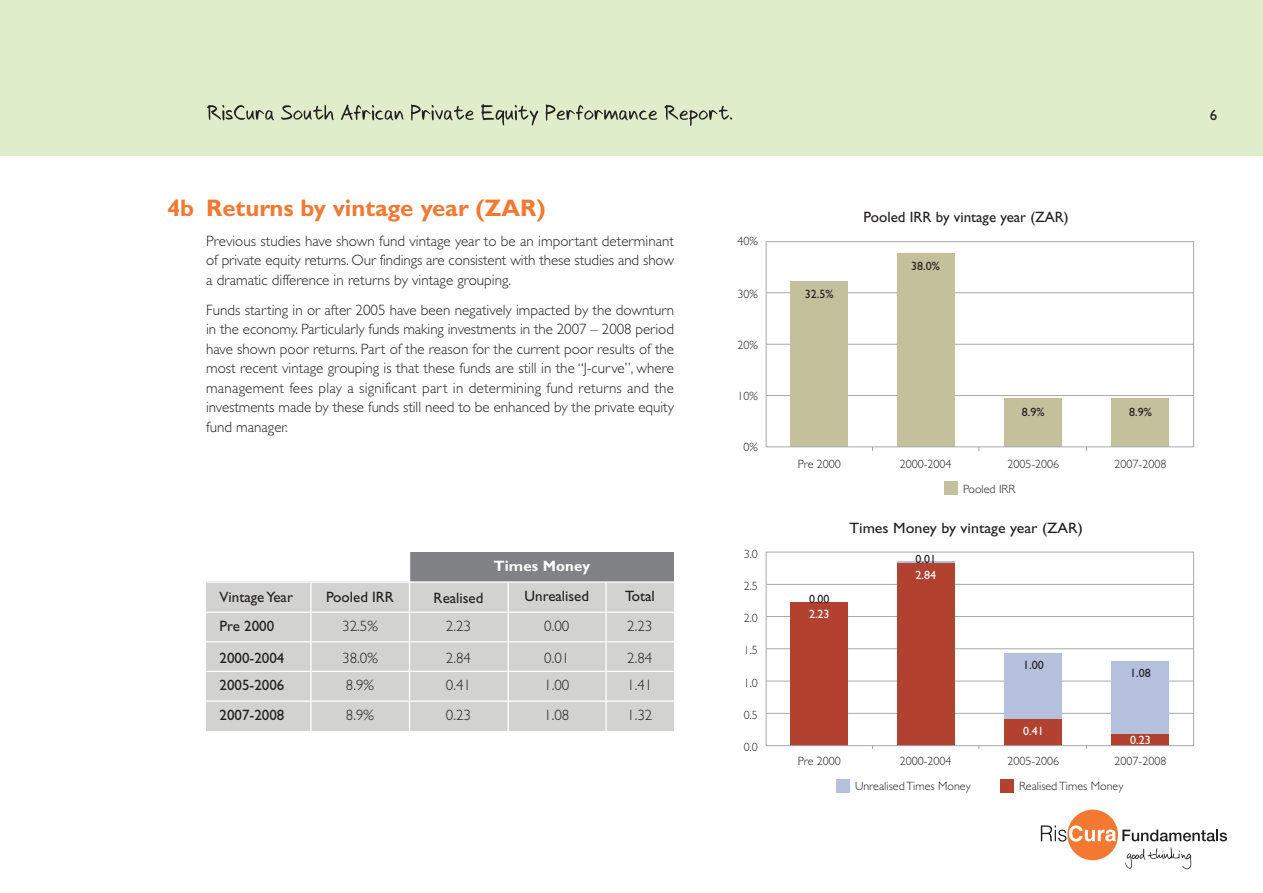
<style>
.page{position:relative;width:1263px;height:893px;background:#fff}
.page>*{position:absolute;margin:0;border:0;box-sizing:border-box;transform-origin:0 0}
.t1{font:700 24px "Gill Sans";color:#f37932}
.t2{font:300 15px/19.5px "Gill Sans";color:#231f20;text-align:justify}
.t3{font:15px/31.3px "Gill Sans";color:#231f20}
.t4{font:15px "Gill Sans";color:#231f20;scale:1.06 1}
.t5{font:700 15px "Gill Sans";letter-spacing:.01em;color:#fff}
.t6{font:300 12px "Gill Sans";color:#231f20}
.t7{font:12px "Gill Sans";color:#231f20}
.t8{font:12px "Gill Sans";color:#fff}
</style>
<div class="page">
<hr style="left:766px;top:584px;width:427px;height:1px;background:#a8a9ad">
<div style="left:0;top:0;width:1263px;height:156px;background:#e0edcb"></div>
<svg style="left:207px;top:105px;width:67px;height:15px"></svg>
<svg style="left:281px;top:105px;width:53px;height:15px"></svg>
<svg style="left:341px;top:105px;width:62px;height:15px"></svg>
<svg style="left:411px;top:104px;width:63px;height:17px"></svg>
<svg style="left:481px;top:104px;width:57px;height:22px"></svg>
<svg style="left:546px;top:104px;width:111px;height:17px"></svg>
<svg style="left:664px;top:105px;width:68px;height:21px"></svg>
<div style="left:1067px;top:810px;width:51px;height:50px;background:#f37932;border-radius:50%"></div>
<svg style="left:1041px;top:825px;width:75px;height:17px"></svg>
<svg style="left:1122px;top:830px;width:105px;height:11px"></svg>
<svg style="left:1125px;top:847px;width:66px;height:22px"></svg>
<hr style="left:766px;top:344px;width:427px;height:1px;background:#a8a9ad">
<hr style="left:766px;top:395px;width:427px;height:1px;background:#a8a9ad">
<hr style="left:766px;top:292px;width:427px;height:1px;background:#a8a9ad">
<div style="left:206px;top:582px;width:468px;height:149px;background:#d2d3d0"></div>
<hr style="left:205px;top:641px;width:470px;height:1px;background:#fff">
<hr style="left:205px;top:671px;width:470px;height:1px;background:#fff">
<hr style="left:205px;top:612px;width:470px;height:1px;background:#fff">
<hr style="left:310px;top:582px;width:2px;height:150px;background:#fff">
<hr style="left:507px;top:582px;width:2px;height:150px;background:#fff">
<hr style="left:605px;top:583px;width:2px;height:149px;background:#fff">
<div style="left:409px;top:552px;width:265px;height:30px;background:#808285"></div>
<hr style="left:409px;top:552px;width:1px;height:180px;background:#fff">
<hr style="left:206px;top:581px;width:469px;height:2px;background:#fff">
<hr style="left:205px;top:700px;width:470px;height:2px;background:#fff">
<div style="left:944px;top:482px;width:14px;height:13px;background:#c5c09c"></div>
<div style="left:791px;top:281px;width:57px;height:166px;background:#c5c09c"></div>
<div style="left:897px;top:253px;width:57px;height:194px;background:#c5c09c"></div>
<div style="left:1005px;top:399px;width:57px;height:48px;background:#c5c09c"></div>
<div style="left:1112px;top:399px;width:57px;height:48px;background:#c5c09c"></div>
<div style="left:1000px;top:779px;width:14px;height:14px;background:#b2412f"></div>
<div style="left:836px;top:779px;width:14px;height:14px;background:#b5c0dd"></div>
<div style="left:766px;top:241px;width:428px;height:206px;border:1px solid #a8a9ad"></div>
<hr style="left:766px;top:681px;width:427px;height:1px;background:#a8a9ad">
<hr style="left:766px;top:713px;width:427px;height:1px;background:#a8a9ad">
<div style="left:1005px;top:653px;width:57px;height:93px;background:#b5c0dd"></div>
<div style="left:1112px;top:661px;width:57px;height:85px;background:#b5c0dd"></div>
<hr style="left:766px;top:648px;width:427px;height:1px;background:#a8a9ad">
<hr style="left:766px;top:616px;width:427px;height:1px;background:#a8a9ad">
<div style="left:791px;top:602px;width:57px;height:144px;background:#b2412f"></div>
<div style="left:897px;top:563px;width:57px;height:183px;background:#b2412f"></div>
<div style="left:1005px;top:719px;width:57px;height:27px;background:#b2412f"></div>
<div style="left:1112px;top:735px;width:57px;height:11px;background:#b2412f"></div>
<div style="left:766px;top:552px;width:428px;height:194px;border:1px solid #a8a9ad"></div>
<h1 class="t1" style="left:167px;top:199px;width:380px">4b Returns by vintage year (ZAR)</h1>
<p class="t2" style="left:206px;top:233px;width:469px">Previous studies have shown fund vintage year to be an important determinant of private equity returns. Our findings are consistent with these studies and show a dramatic difference in returns by vintage grouping.</p>
<p class="t2" style="left:206px;top:302px;width:469px">Funds starting in or after 2005 have been negatively impacted by the downturn in the economy. Particularly funds making investments in the 2007 – 2008 period have shown poor returns. Part of the reason for the current poor results of the most recent vintage grouping is that these funds are still in the “J-curve”, where management fees play a significant part in determining fund returns and the investments made by these funds still need to be enhanced by the private equity fund manager.</p>
<p class="t5" style="left:494px;top:561px;width:98px">Times Money</p>
<p class="t3" style="left:220px;top:583px;width:75px">Vintage Year</p>
<p class="t3" style="left:625px;top:582px;width:31px">Total</p>
<p class="t2" style="left:627px;top:612px;width:27px;line-height:31.3px">2.23<br>2.84</p>
<p class="t2" style="left:627px;top:677px;width:27px">1.41</p>
<p class="t3" style="left:326px;top:583px;width:69px">Pooled IRR</p>
<p class="t3" style="left:434px;top:584px;width:51px">Realised</p>
<p class="t3" style="left:525px;top:582px;width:66px">Unrealised</p>
<p class="t2" style="left:342px;top:618px;width:37px">32.5%</p>
<p class="t2" style="left:544px;top:618px;width:27px">0.00</p>
<p class="t3" style="left:220px;top:612px;width:66px">Pre 2000<br>2000-2004</p>
<p class="t3" style="left:220px;top:671px;width:66px">2005-2006</p>
<p class="t2" style="left:446px;top:618px;width:27px">2.23</p>
<p class="t2" style="left:342px;top:650px;width:37px">38.0%</p>
<p class="t2" style="left:544px;top:650px;width:27px">0.01</p>
<p class="t2" style="left:446px;top:650px;width:27px">2.84</p>
<p class="t2" style="left:346px;top:677px;width:30px">8.9%</p>
<p class="t2" style="left:544px;top:677px;width:27px">1.00</p>
<p class="t2" style="left:446px;top:677px;width:27px">0.41</p>
<p class="t3" style="left:220px;top:701px;width:66px">2007-2008</p>
<p class="t2" style="left:346px;top:707px;width:30px">8.9%</p>
<p class="t2" style="left:544px;top:707px;width:27px">1.08</p>
<p class="t2" style="left:627px;top:707px;width:27px">1.32</p>
<p class="t2" style="left:446px;top:707px;width:27px">0.23</p>
<p class="t6" style="left:737px;top:237px;width:22px">40%</p>
<p class="t6" style="left:737px;top:290px;width:22px">30%</p>
<p class="t6" style="left:737px;top:341px;width:22px">20%</p>
<p class="t6" style="left:737px;top:392px;width:22px">10%</p>
<p class="t6" style="left:743px;top:442px;width:16px">0%</p>
<p class="t6" style="left:744px;top:549px;width:16px">3.0</p>
<p class="t6" style="left:744px;top:581px;width:16px">2.5</p>
<p class="t6" style="left:744px;top:614px;width:16px">2.0</p>
<p class="t6" style="left:744px;top:646px;width:16px">1.5</p>
<p class="t6" style="left:744px;top:678px;width:16px">1.0</p>
<p class="t6" style="left:744px;top:711px;width:16px">0.5</p>
<p class="t6" style="left:744px;top:742px;width:16px">0.0</p>
<p class="t3" style="left:864px;top:203px;width:207px">Pooled IRR by vintage year (ZAR)</p>
<p class="t7" style="left:805px;top:290px;width:30px">32.5%</p>
<p class="t7" style="left:911px;top:262px;width:30px">38.0%</p>
<p class="t7" style="left:1022px;top:407px;width:24px">8.9%</p>
<p class="t7" style="left:1129px;top:408px;width:24px">8.9%</p>
<p class="t6" style="left:798px;top:460px;width:45px">Pre 2000</p>
<p class="t6" style="left:900px;top:460px;width:53px">2000-2004</p>
<p class="t6" style="left:1007px;top:460px;width:53px">2005-2006</p>
<p class="t6" style="left:1114px;top:460px;width:53px">2007-2008</p>
<p class="t6" style="left:963px;top:485px;width:54px">Pooled IRR</p>
<p class="t4" style="left:849px;top:522px;width:222px">Times Money by vintage year (ZAR)</p>
<p class="t7" style="left:915px;top:555px;width:22px">0.01</p>
<p class="t7" style="left:809px;top:595px;width:22px">0.00</p>
<p class="t8" style="left:809px;top:610px;width:22px">2.23</p>
<p class="t8" style="left:915px;top:571px;width:22px">2.84</p>
<p class="t7" style="left:1023px;top:661px;width:22px">1.00</p>
<p class="t8" style="left:1023px;top:726px;width:22px">0.41</p>
<p class="t7" style="left:1130px;top:669px;width:22px">1.08</p>
<p class="t8" style="left:1130px;top:735px;width:22px">0.23</p>
<p class="t6" style="left:798px;top:757px;width:45px">Pre 2000</p>
<p class="t6" style="left:900px;top:757px;width:53px">2000-2004</p>
<p class="t6" style="left:1007px;top:757px;width:53px">2005-2006</p>
<p class="t6" style="left:1114px;top:757px;width:53px">2007-2008</p>
<p class="t6" style="left:855px;top:781px;width:117px">Unrealised Times Money</p>
<p class="t6" style="left:1019px;top:781px;width:106px">Realised Times Money</p>
<p class="t3" style="left:1210px;top:100px;width:9px">6</p>
</div>
